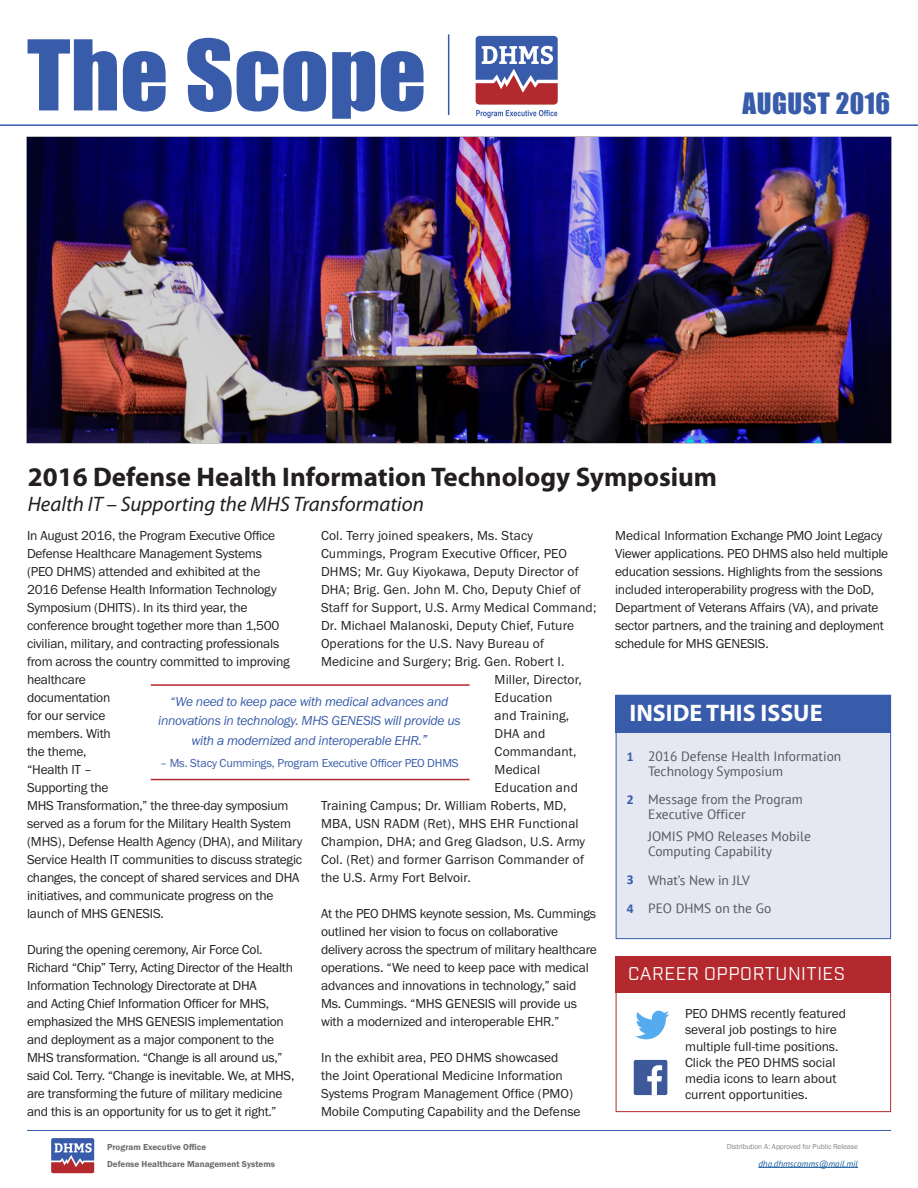
<style>
.page{position:relative;width:918px;height:1188px;background:#fff}
.page>*{position:absolute;margin:0;border:0;box-sizing:border-box;transform-origin:0 0}
.t1{font:90px "Impact";color:#385caa;scale:1.05 1}
.t2{font:700 27px "Myriad Pro";color:#231f20}
.t3{font:27px "Impact";letter-spacing:.02em;color:#385caa}
.Header_1{font:700 24px "Myriad";color:#fff}
.t4{font:italic 21px "Myriad Pro";color:#231f20}
.TOC_-_Heading{font:18px "Industry";letter-spacing:.03em;color:#fff}
.t5{font:13.5px/18px "Franklin Gothic URW Boo";letter-spacing:-.015em;color:#231f20}
.t6{font:13.5px "Franklin Gothic URW Boo";letter-spacing:.01em;color:#231f20}
.TOC_-_Heading-2{font:13.5px/15px "PT Sans";color:#57585a}
.t7{font:13.5px/19.5px "Franklin Gothic URW Boo Ita";letter-spacing:-.02em;color:#385caa;text-align:center}
.t8{font:13.5px "Franklin Gothic URW Boo";letter-spacing:.005em;color:#231f20}
.t9{font:700 13.5px "Calibri";color:#385caa}
.t10{font:12px "Franklin Gothic URW Boo";letter-spacing:-.015em;color:#385caa}
.t11{font:9px "Franklin Gothic URW Dem";color:#6c6d70}
.t12{font:italic 9px "PT Sans";color:#175d9e}
.Footer_distro_statem{font:7.5px "Franklin Gothic URW Boo";letter-spacing:-.01em;color:#808285}
.s1{font-size:15px}
</style>
<div class="page">
<div style="left:616px;top:957px;width:275px;height:36px;background:#b4292d"></div>
<div style="left:616px;top:959px;width:275px;height:153px;border:1px solid #b4292d"></div>
<div style="left:616px;top:695px;width:275px;height:244px;background:#e5e7f3;border:1px solid #385caa"></div>
<hr style="left:758px;top:1167px;width:100px;height:1px;background:#175d9e">
<svg style="left:51px;top:1138px;width:43px;height:35px;background:#856e96"></svg>
<hr style="left:27px;top:1130px;width:864px;height:1px;background:#385caa">
<div style="left:616px;top:695px;width:275px;height:38px;background:#385caa"></div>
<svg style="left:635px;top:1011px;width:34px;height:28px"></svg>
<div style="left:634px;top:1060px;width:33px;height:35px;background:#3d5999;border-radius:2px"></div>
<svg style="left:647px;top:1065px;width:15px;height:30px"></svg>
<svg style="left:476px;top:36px;width:82px;height:82px"></svg>
<hr style="left:448px;top:34px;width:1px;height:81px;background:#385caa">
<hr style="left:0;top:124px;width:918px;height:2px;background:#385caa">
<hr style="left:151px;top:779px;width:319px;height:1px;background:#b4292d">
<img style="left:27px;top:137px;width:864px;height:306px">
<hr style="left:151px;top:684px;width:319px;height:2px;background:#b4292d">
<p class="t1" style="left:27px;top:5px;width:382px">The Scope</p>
<h2 class="t3" style="left:743px;top:83px;width:149px">AUGUST 2016</h2>
<p class="t2" style="left:28px;top:459px;width:691px">2016 Defense Health Information Technology Symposium</p>
<p class="t4" style="left:28px;top:491px;width:398px">Health IT – Supporting the MHS Transformation</p>
<p class="t5" style="left:27px;top:526px;width:277px">In August 2016, the Program Executive Office Defense Healthcare Management Systems<br>(PEO DHMS) attended and exhibited at the<br>2016 Defense Health Information Technology Symposium (DHITS). In its third year, the conference brought together more than 1,500 civilian, military, and contracting professionals from across the country committed to improving healthcare<br>documentation<br>for our service<br>members. With<br>the theme,<br>“Health IT –<br>Supporting the<br>MHS Transformation,” the three-day symposium served as a forum for the Military Health System (MHS), Defense Health Agency (DHA), and Military Service Health IT communities to discuss strategic changes, the concept of shared services and DHA initiatives, and communicate progress on the launch of MHS GENESIS.</p>
<p class="t5" style="left:27px;top:940px;width:269px">During the opening ceremony, Air Force Col.<br>Richard “Chip” Terry, Acting Director of the Health Information Technology Directorate at DHA<br>and Acting Chief Information Officer for MHS, emphasized the MHS GENESIS implementation and deployment as a major component to the MHS transformation. “Change is all around us,” said Col. Terry. “Change is inevitable. We, at MHS, are transforming the future of military medicine and this is an opportunity for us to get it right.”</p>
<p class="t5" style="left:615px;top:526px;width:275px">Medical Information Exchange PMO Joint Legacy Viewer applications. PEO DHMS also held multiple education sessions. Highlights from the sessions included interoperability progress with the DoD, Department of Veterans Affairs (VA), and private sector partners, and the training and deployment schedule for MHS GENESIS.</p>
<p class="t6" style="left:321px;top:527px;width:213px">Col. Terry joined speakers, Ms. Stacy</p>
<p class="t6" style="left:321px;top:545px;width:247px">Cummings, Program Executive Officer, PEO</p>
<p class="t6" style="left:321px;top:563px;width:259px">DHMS; Mr. Guy Kiyokawa, Deputy Director of</p>
<p class="t6" style="left:321px;top:581px;width:261px">DHA; Brig. Gen. John M. Cho, Deputy Chief of</p>
<p class="t6" style="left:321px;top:599px;width:277px">Staff for Support, U.S. Army Medical Command;</p>
<p class="t6" style="left:321px;top:617px;width:255px">Dr. Michael Malanoski, Deputy Chief, Future</p>
<p class="t6" style="left:321px;top:635px;width:225px">Operations for the U.S. Navy Bureau of</p>
<p class="t6" style="left:321px;top:653px;width:245px">Medicine and Surgery; Brig. Gen. Robert I.</p>
<p class="t6" style="left:495px;top:671px;width:89px">Miller, Director,</p>
<p class="t6" style="left:495px;top:689px;width:59px">Education</p>
<p class="t6" style="left:495px;top:707px;width:76px">and Training,</p>
<p class="t5" style="left:495px;top:724px;width:52px">DHA and</p>
<p class="t6" style="left:495px;top:743px;width:83px">Commandant,</p>
<p class="t6" style="left:495px;top:761px;width:47px">Medical</p>
<p class="t6" style="left:495px;top:779px;width:85px">Education and</p>
<p class="t6" style="left:321px;top:797px;width:247px">Training Campus; Dr. William Roberts, MD,</p>
<p class="t6" style="left:321px;top:815px;width:259px">MBA, USN RADM (Ret), MHS EHR Functional</p>
<p class="t6" style="left:321px;top:833px;width:266px">Champion, DHA; and Greg Gladson, U.S. Army</p>
<p class="t6" style="left:321px;top:851px;width:265px">Col. (Ret) and former Garrison Commander of</p>
<p class="t8" style="left:321px;top:869px;width:151px">the U.S. Army Fort Belvoir.</p>
<p class="t5" style="left:321px;top:904px;width:277px">At the PEO DHMS keynote session, Ms. Cummings outlined her vision to focus on collaborative delivery across the spectrum of military healthcare operations. “We need to keep pace with medical advances and innovations in technology,” said Ms. Cummings. “MHS GENESIS will provide us with a modernized and interoperable EHR.”</p>
<p class="t5" style="left:321px;top:1048px;width:261px">In the exhibit area, PEO DHMS showcased<br>the Joint Operational Medicine Information Systems Program Management Office (PMO)<br>Mobile Computing Capability and the Defense</p>
<p class="t7" style="left:158px;top:691px;width:304px">“We need to keep pace with medical advances and innovations in technology. MHS GENESIS will provide us with a modernized and interoperable EHR.<span class="s1">”</span></p>
<p class="t10" style="left:160px;top:756px;width:300px">– Ms. Stacy Cummings, Program Executive Officer PEO DHMS</p>
<p class="Header_1" style="left:630px;top:701px;width:194px">INSIDE THIS ISSUE</p>
<p class="TOC_-_Heading-2" style="left:648px;top:748px;width:195px">2016 Defense Health Information<br>Technology Symposium</p>
<p class="TOC_-_Heading-2" style="left:648px;top:792px;width:156px">Message from the Program<br>Executive Officer</p>
<p class="TOC_-_Heading-2" style="left:648px;top:829px;width:164px">JOMIS PMO Releases Mobile<br>Computing Capability</p>
<p class="TOC_-_Heading-2" style="left:648px;top:872px;width:103px">What’s New in JLV</p>
<p class="TOC_-_Heading-2" style="left:648px;top:901px;width:125px">PEO DHMS on the Go</p>
<p class="t9" style="left:627px;top:747px;width:8px">1</p>
<p class="t9" style="left:627px;top:791px;width:8px">2</p>
<p class="t9" style="left:627px;top:871px;width:8px">3</p>
<p class="t9" style="left:627px;top:900px;width:8px">4</p>
<p class="TOC_-_Heading" style="left:628px;top:963px;width:218px">CAREER OPPORTUNITIES</p>
<p class="t5" style="left:685px;top:1005px;width:163px;line-height:16.2px">PEO DHMS recently featured several job postings to hire multiple full-time positions.<br>Click the PEO DHMS social media icons to learn about current opportunities.</p>
<p class="t11" style="left:107px;top:1142px;width:101px">Program Executive Office</p>
<p class="t11" style="left:107px;top:1158px;width:169px">Defense Healthcare Management Systems</p>
<p class="Footer_distro_statem" style="left:727px;top:1142px;width:133px">Distribution A: Approved for Public Release</p>
<p class="t12" style="left:758px;top:1158px;width:101px">dha.dhmscomms@mail.mil</p>
</div>
